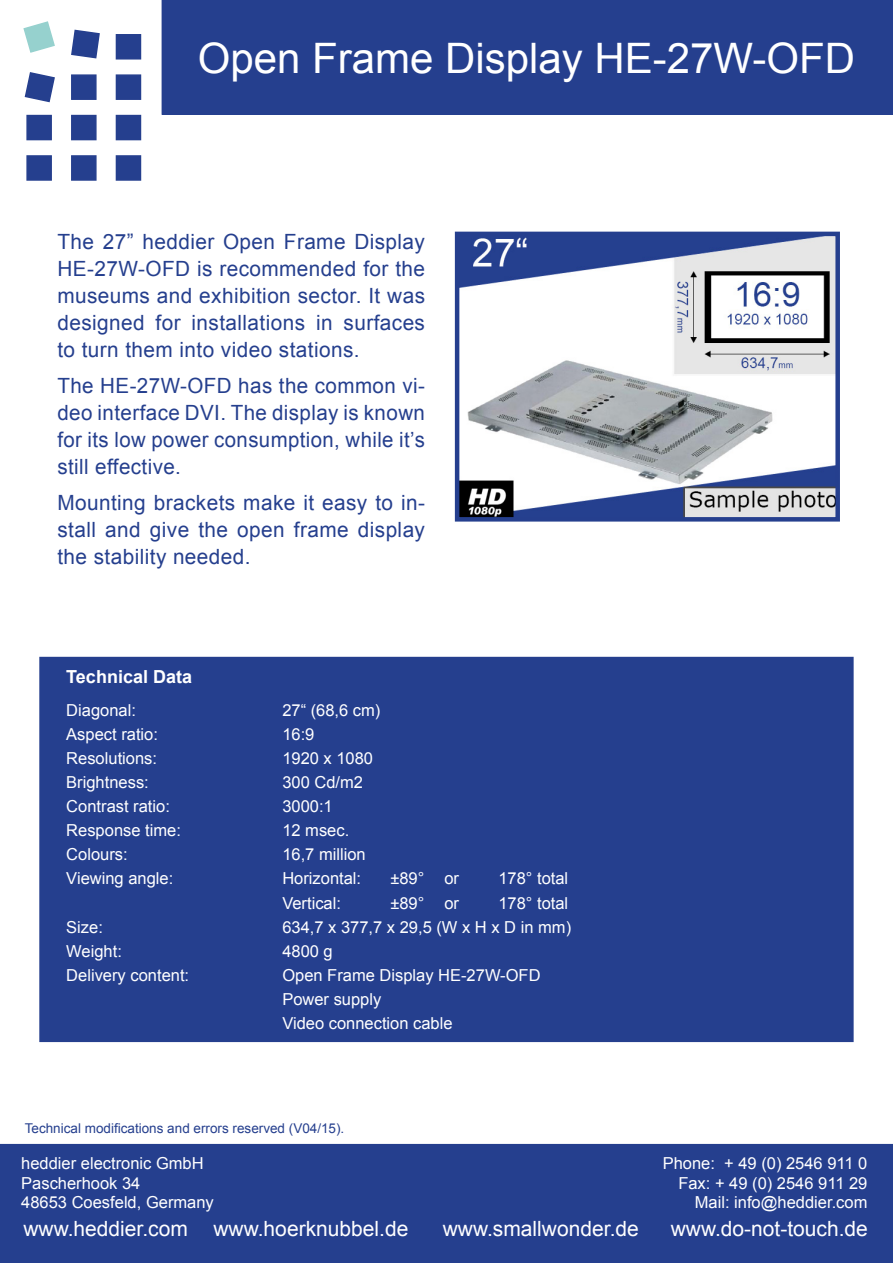
<style>
.page{position:relative;width:893px;height:1263px;background:#fff}
.page>*{position:absolute;margin:0;border:0;box-sizing:border-box;transform-origin:0 0}
.t1{font:42px "Arial";color:#fff}
.t2{font:21px/27px "Arial";letter-spacing:.02em;color:#253f8e;text-align:justify}
.t3{font:21px "Arial";color:#fff}
.t4{font:700 18px "Arial";color:#fff}
.t5{font:16.5px/19.8px "Arial";color:#fff}
.t6{font:13.5px "Arial";color:#253f8e}
</style>
<div class="page">
<div style="left:0;top:1144px;width:893px;height:119px;background:#253f8e"></div>
<div style="left:162px;top:0;width:731px;height:115px;background:#253f8e"></div>
<div style="left:26px;top:115px;width:26px;height:25px;background:#253f8e;border:2px solid #253f8e"></div>
<div style="left:26px;top:155px;width:26px;height:26px;background:#253f8e;border:2px solid #253f8e"></div>
<div style="left:116px;top:74px;width:25px;height:26px;background:#253f8e;border:2px solid #253f8e"></div>
<div style="left:116px;top:34px;width:25px;height:26px;background:#253f8e"></div>
<div style="left:71px;top:74px;width:26px;height:26px;background:#253f8e;border:2px solid #253f8e"></div>
<svg style="left:71px;top:29px;width:29px;height:30px"></svg>
<svg style="left:24px;top:72px;width:31px;height:31px"></svg>
<svg style="left:23px;top:21px;width:32px;height:32px"></svg>
<div style="left:71px;top:115px;width:26px;height:25px;background:#253f8e"></div>
<div style="left:71px;top:155px;width:26px;height:26px;background:#253f8e;border:2px solid #253f8e"></div>
<div style="left:116px;top:115px;width:25px;height:25px;background:#253f8e"></div>
<div style="left:116px;top:155px;width:25px;height:26px;background:#253f8e;border:2px solid #253f8e"></div>
<div style="left:40px;top:657px;width:813px;height:384px;background:#253f8e"></div>
<div style="left:39px;top:657px;width:815px;height:385px;border:2px solid #253f8e"></div>
<img style="left:460px;top:237px;width:375px;height:280px">
<div style="left:455px;top:232px;width:385px;height:290px;border:4px solid #253f8e"></div>
<p class="t1" style="left:198px;top:30px;width:659px">Open Frame Display HE-27W-OFD</p>
<p class="t2" style="left:57px;top:228px;width:369px">The 27” heddier Open Frame Display HE-27W-OFD is recommended for the museums and exhibition sector. It was designed for installations in surfaces to turn them into video stations.</p>
<p class="t2" style="left:57px;top:372px;width:369px">The HE-27W-OFD has the common vi&shy;deo interface DVI. The display is known for its low power consumption, while it’s still effective.</p>
<p class="t2" style="left:57px;top:489px;width:369px">Mounting brackets make it easy to in&shy;stall and give the open frame display the stability needed.</p>
<p class="t4" style="left:66px;top:664px;width:127px">Technical Data</p>
<p class="t5" style="left:66px;top:701px;width:71px">Diagonal:</p>
<p class="t5" style="left:282px;top:701px;width:100px">27“ (68,6 cm)</p>
<p class="t5" style="left:66px;top:725px;width:93px">Aspect ratio:</p>
<p class="t5" style="left:282px;top:725px;width:34px">16:9</p>
<p class="t5" style="left:66px;top:749px;width:92px">Resolutions:</p>
<p class="t5" style="left:282px;top:749px;width:92px">1920 x 1080</p>
<p class="t5" style="left:66px;top:773px;width:84px">Brightness:</p>
<p class="t5" style="left:282px;top:773px;width:82px">300 Cd/m2</p>
<p class="t5" style="left:66px;top:797px;width:105px">Contrast ratio:</p>
<p class="t5" style="left:282px;top:797px;width:52px">3000:1</p>
<p class="t5" style="left:66px;top:821px;width:116px">Response time:</p>
<p class="t5" style="left:282px;top:821px;width:68px">12 msec.</p>
<p class="t5" style="left:66px;top:845px;width:63px">Colours:</p>
<p class="t5" style="left:282px;top:845px;width:85px">16,7 million</p>
<p class="t5" style="left:66px;top:869px;width:109px">Viewing angle:</p>
<p class="t5" style="left:282px;top:869px;width:80px">Horizontal:</p>
<p class="t5" style="left:390px;top:869px;width:70px">±89° or</p>
<p class="t5" style="left:498px;top:869px;width:71px">178° total</p>
<p class="t5" style="left:282px;top:893px;width:60px">Vertical:</p>
<p class="t5" style="left:390px;top:893px;width:70px">±89° or</p>
<p class="t5" style="left:498px;top:893px;width:71px">178° total</p>
<p class="t5" style="left:66px;top:917px;width:38px">Size:</p>
<p class="t5" style="left:282px;top:917px;width:290px">634,7 x 377,7 x 29,5 (W x H x D in mm)</p>
<p class="t5" style="left:66px;top:941px;width:57px">Weight:</p>
<p class="t5" style="left:282px;top:941px;width:52px">4800 g</p>
<p class="t5" style="left:66px;top:965px;width:124px">Delivery content:</p>
<p class="t5" style="left:282px;top:965px;width:260px">Open Frame Display HE-27W-OFD</p>
<p class="t5" style="left:282px;top:989px;width:101px">Power supply</p>
<p class="t5" style="left:282px;top:1013px;width:172px">Video connection cable</p>
<p class="t6" style="left:25px;top:1119px;width:321px">Technical modifications and errors reserved (V04/15).</p>
<p class="t5" style="left:21px;top:1153px;width:194px">heddier electronic GmbH<br>Pascherhook 34<br>48653 Coesfeld, Germany</p>
<p class="t5" style="left:663px;top:1153px;width:206px;text-align:right">Phone: + 49 (0) 2546 911 0<br>Fax: + 49 (0) 2546 911 29<br>Mail: info@heddier.com</p>
<p class="t3" style="left:23px;top:1214px;width:166px">www.heddier.com</p>
<p class="t3" style="left:443px;top:1214px;width:198px">www.smallwonder.de</p>
<p class="t3" style="left:671px;top:1214px;width:199px">www.do-not-touch.de</p>
<p class="t3" style="left:213px;top:1214px;width:196px">www.hoerknubbel.de</p>
</div>
